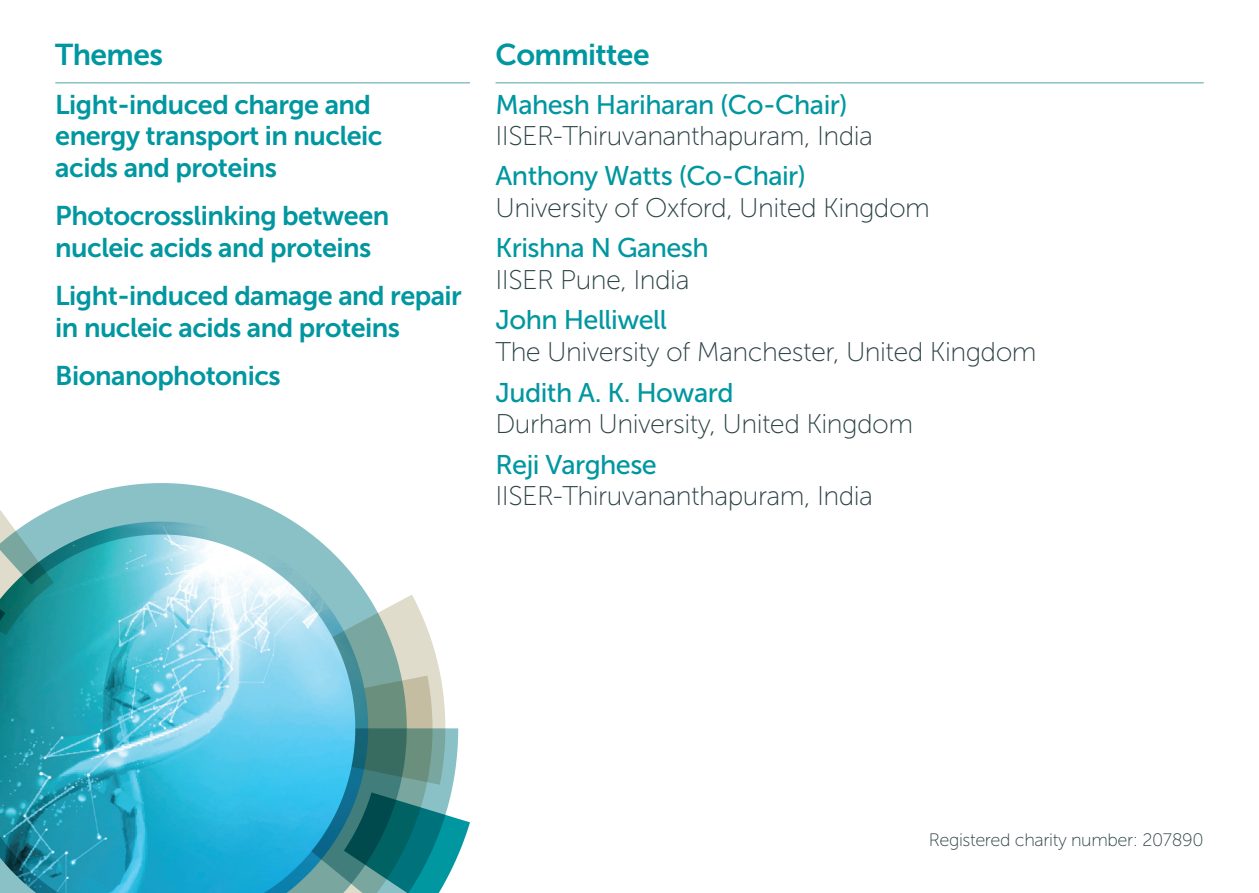
<style>
.page{position:relative;width:1259px;height:893px;background:#fff}
.page>*{position:absolute;margin:0;border:0;box-sizing:border-box;transform-origin:0 0}
.t1{font:30px "Museo Sans 700";letter-spacing:-.02em;color:#0097a0}
.t2{font:27px/31.5px "Museo Sans 700";letter-spacing:-.02em;color:#0097a0}
.t3{font:27px "Museo Sans 100";letter-spacing:-.02em;color:#2b4144}
.t4{font:27px "Museo Sans 500";letter-spacing:-.02em;color:#0097a0}
.t5{font:18px "Museo Sans 100";letter-spacing:-.02em;color:#2b4144}
</style>
<div class="page">
<hr style="left:495px;top:82px;width:708px;height:2px;background:#8ac1c7">
<hr style="left:55px;top:82px;width:415px;height:2px;background:#8ac1c7">
<svg style="left:50px;top:483px;width:318px;height:410px;background:#7bcce1"></svg>
<svg style="left:284px;top:595px;width:186px;height:298px;background:#74b2ba"></svg>
<svg style="left:0;top:510px;width:114px;height:383px;background:#309fac"></svg>
<p class="t1" style="left:55px;top:38px;width:109px">Themes</p>
<p class="t2" style="left:55px;top:88px;width:329px">Light-induced charge and energy transport in nucleic acids and proteins</p>
<p class="t2" style="left:55px;top:200px;width:335px">Photocrosslinking between nucleic acids and proteins</p>
<p class="t2" style="left:55px;top:280px;width:408px">Light-induced damage and repair in nucleic acids and proteins</p>
<p class="t2" style="left:55px;top:360px;width:227px">Bionanophotonics</p>
<p class="t1" style="left:495px;top:38px;width:156px">Committee</p>
<p class="t4" style="left:495px;top:89px;width:353px">Mahesh Hariharan (Co-Chair)</p>
<p class="t3" style="left:495px;top:121px;width:379px">IISER-Thiruvananthapuram, India</p>
<p class="t4" style="left:495px;top:161px;width:312px">Anthony Watts (Co-Chair)</p>
<p class="t3" style="left:495px;top:193px;width:436px">University of Oxford, United Kingdom</p>
<p class="t4" style="left:495px;top:233px;width:215px">Krishna N Ganesh</p>
<p class="t3" style="left:495px;top:265px;width:195px">IISER Pune, India</p>
<p class="t4" style="left:495px;top:305px;width:173px">John Helliwell</p>
<p class="t3" style="left:495px;top:337px;width:543px">The University of Manchester, United Kingdom</p>
<p class="t4" style="left:495px;top:378px;width:239px">Judith A. K. Howard</p>
<p class="t3" style="left:495px;top:410px;width:419px">Durham University, United Kingdom</p>
<p class="t4" style="left:495px;top:450px;width:163px">Reji Varghese</p>
<p class="t3" style="left:495px;top:482px;width:379px">IISER-Thiruvananthapuram, India</p>
<p class="t5" style="left:928px;top:830px;width:276px">Registered charity number: 207890</p>
</div>
